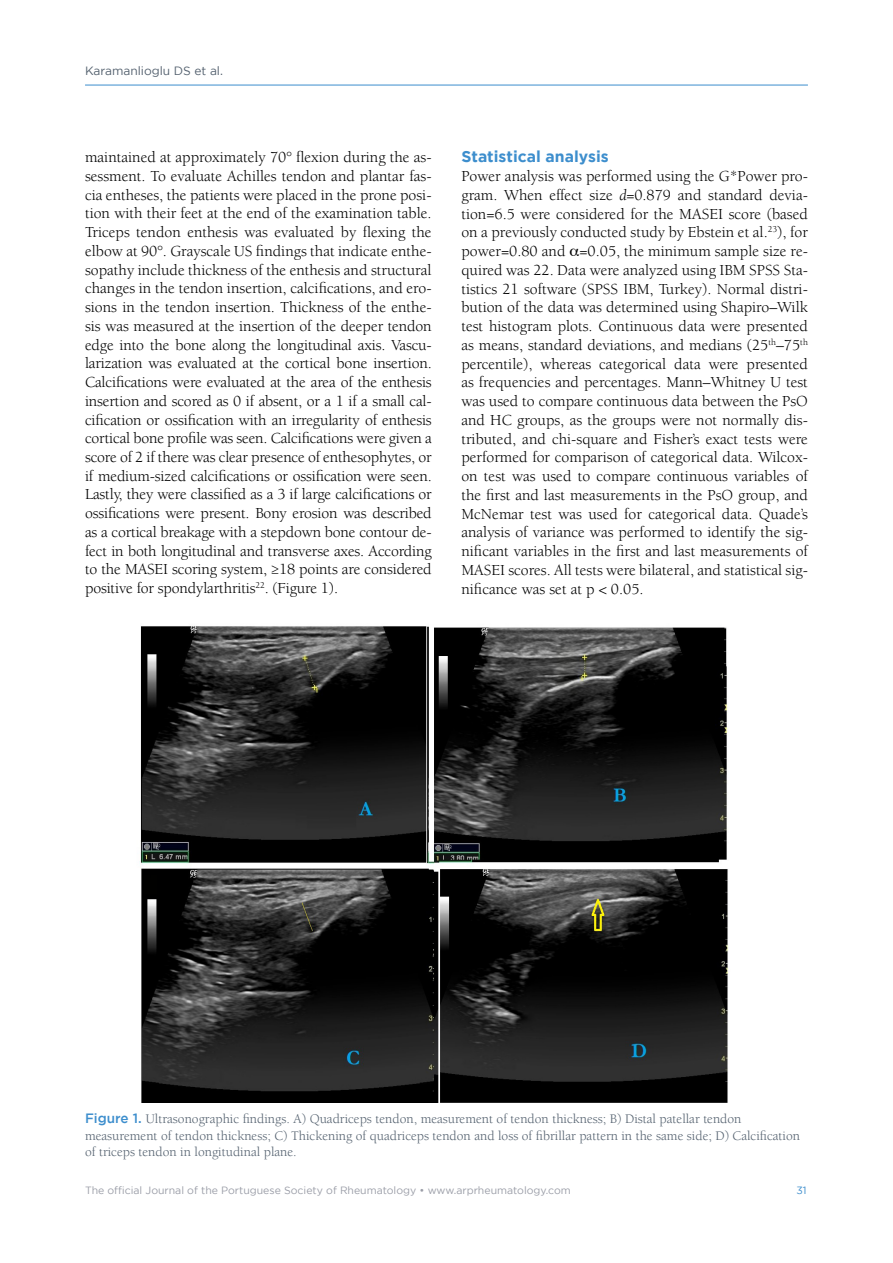
<style>
.page{position:relative;width:893px;height:1263px;background:#fff}
.page>*{position:absolute;margin:0;border:0;box-sizing:border-box;transform-origin:0 0}
.t1{font:15.75px/18.8px "Berkeley Std";letter-spacing:-.01em;color:#000;text-align:justify}
.t2{font:700 15.75px "Gotham";color:#3d8ecd}
.t3{font:13.5px/16.5px "Berkeley Std";color:#53606e}
.t4{font:12px "Gotham";color:#53606e}
.t5{font:10.5px "Gotham";color:#9a9da7}
.t6{font:10.5px "Gotham";color:#3d8ecd}
.s1{font-style:italic}
.s2{font-family:"Gotham";font-weight:500;color:#3d8ecd}
</style>
<div class="page">
<hr style="left:85px;top:85px;width:723px;height:1px;background:#3d8ecd">
<img style="left:139px;top:626px;width:590px;height:477px">
<p class="t4" style="left:85px;top:64px;width:140px">Karamanlioglu DS et al.</p>
<p class="t1" style="left:85px;top:148px;width:348px">maintained at approximately 70° flexion during the as&shy;sessment. To evaluate Achilles tendon and plantar fas&shy;cia entheses, the patients were placed in the prone posi&shy;tion with their feet at the end of the examination table.<br>Triceps tendon enthesis was evaluated by flexing the elbow at 90°. Grayscale US findings that indicate enthe&shy;sopathy include thickness of the enthesis and structural changes in the tendon insertion, calcifications, and ero&shy;sions in the tendon insertion. Thickness of the enthe&shy;sis was measured at the insertion of the deeper tendon edge into the bone along the longitudinal axis. Vascu&shy;larization was evaluated at the cortical bone insertion.<br>Calcifications were evaluated at the area of the enthesis insertion and scored as 0 if absent, or a 1 if a small cal&shy;cification or ossification with an irregularity of enthesis cortical bone profile was seen. Calcifications were given a score of 2 if there was clear presence of enthesophytes, or if medium-sized calcifications or ossification were seen.<br>Lastly, they were classified as a 3 if large calcifications or ossifications were present. Bony erosion was described as a cortical breakage with a stepdown bone contour de&shy;fect in both longitudinal and transverse axes. According to the MASEI scoring system, ≥18 points are considered positive for spondylarthritis<sup>22</sup>. (Figure 1).</p>
<p class="t2" style="left:461px;top:148px;width:149px">Statistical analysis</p>
<p class="t1" style="left:461px;top:167px;width:348px">Power analysis was performed using the G*Power pro&shy;gram. When effect size <span class="s1">d=</span>0.879 and standard devia&shy;tion=6.5 were considered for the MASEI score (based on a previously conducted study by Ebstein et al.<sup>23</sup>), for power=0.80 and =0.05, the minimum sample size re&shy;quired was 22. Data were analyzed using IBM SPSS Sta&shy;tistics 21 software (SPSS IBM, Turkey). Normal distri&shy;bution of the data was determined using Shapiro–Wilk test histogram plots. Continuous data were presented as means, standard deviations, and medians (25<sup>th</sup>–75<sup>th </sup>percentile), whereas categorical data were presented as frequencies and percentages. Mann–Whitney U test was used to compare continuous data between the PsO and HC groups, as the groups were not normally dis&shy;tributed, and chi-square and Fisher’s exact tests were performed for comparison of categorical data. Wilcox&shy;on test was used to compare continuous variables of the first and last measurements in the PsO group, and McNemar test was used for categorical data. Quade’s analysis of variance was performed to identify the sig&shy;nificant variables in the first and last measurements of MASEI scores. All tests were bilateral, and statistical sig&shy;nificance was set at p &lt; 0.05.</p>
<p class="t3" style="left:85px;top:1111px;width:717px"><span class="s2">Figure 1.</span> Ultrasonographic findings. A) Quadriceps tendon, measurement of tendon thickness; B) Distal patellar tendon measurement of tendon thickness; C) Thickening of quadriceps tendon and loss of fibrillar pattern in the same side; D) Calcification of triceps tendon in longitudinal plane.</p>
<p class="t5" style="left:85px;top:1184px;width:487px">The official Journal of the Portuguese Society of Rheumatology • www.arprheumatology.com</p>
<p class="t6" style="left:796px;top:1184px;width:12px">31</p>
</div>
